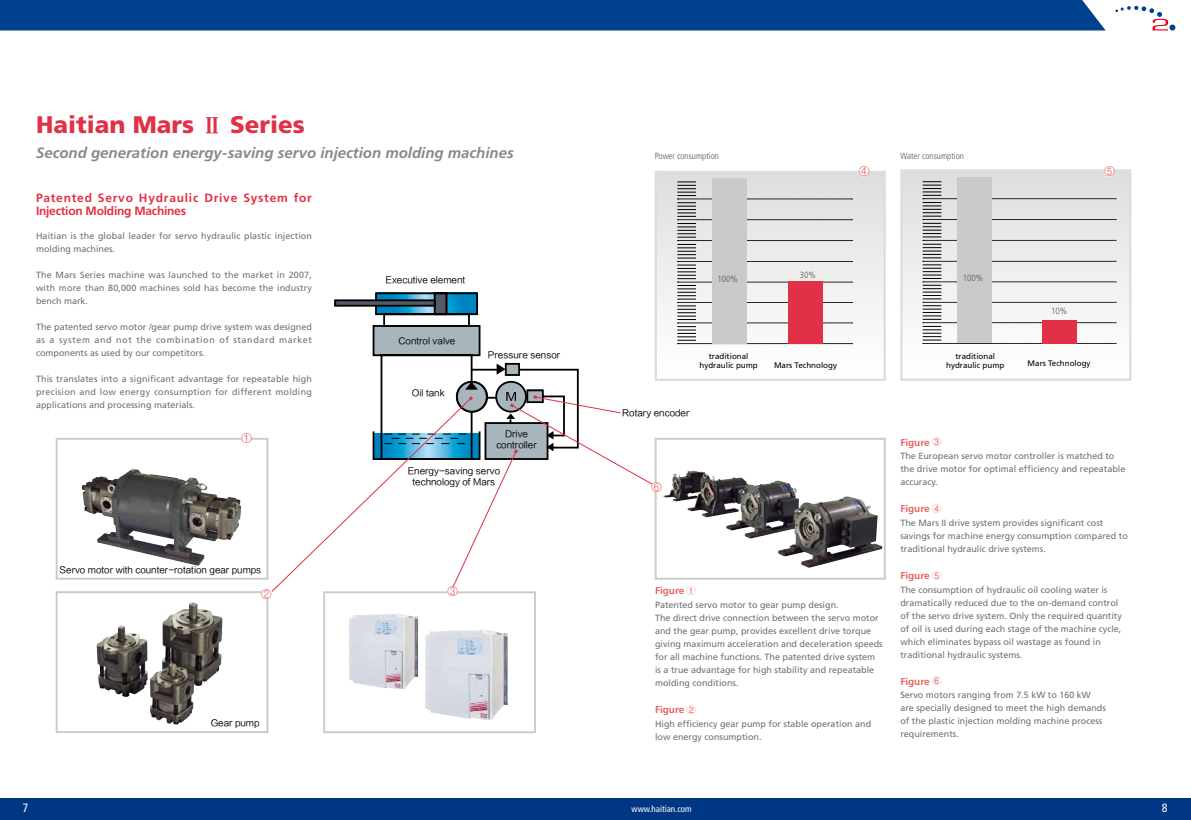
<style>
.page{position:relative;width:1191px;height:820px;background:#fff}
.page>*{position:absolute;margin:0;border:0;box-sizing:border-box;transform-origin:0 0}
.t1{font:900 24px "Frutiger";color:#e13146}
.t2{font:italic 700 15px "Frutiger";color:#898989}
.t3{font:700 12px/13px "Frutiger";letter-spacing:.065em;color:#e13146}
.t4{font:condensed 12px "Frutiger";color:#fff}
.t5{font:300 11px "ST Heiti SC";color:#e66462}
.t6{font:700 10px "Frutiger";color:#e66462}
.t7{font:9px/13px "Frutiger";color:#727171}
.t8{font:9px/11px "FZLTHK ZJRB GBK1 0";color:#000;text-align:center}
.t9{font:300 condensed 9px "Frutiger";color:#595757}
.t10{font:condensed 9px "Frutiger";color:#fff}
.t11{font:8px/9.6px "Frutiger";color:#000;text-align:center}
.s1{font-family:"FZDBSJW GB1 0";font-weight:400}
.s2{font-family:"FZLTHK ZJRB GBK1 0";font-weight:400;font-size:9px}
</style>
<div class="page">
<div style="left:0;top:0;width:1105px;height:30px;background:#00418f"></div>
<svg style="left:1115px;top:6px;width:60px;height:24px"></svg>
<div style="left:0;top:797px;width:1191px;height:22px;background:#003785"></div>
<div style="left:323px;top:591px;width:213px;height:142px;background:#fff;border:2px solid #c9caca"></div>
<img style="left:349px;top:613px;width:69px;height:75px">
<svg style="left:271px;top:531px;width:62px;height:61px"></svg>
<svg style="left:333px;top:292px;width:322px;height:300px"></svg>
<div style="left:901px;top:170px;width:229px;height:209px;background:linear-gradient(to bottom,#dddede,#fff)"></div>
<div style="left:900px;top:169px;width:231px;height:211px;border:2px solid #dcdddd"></div>
<svg style="left:922px;top:181px;width:194px;height:163px"></svg>
<div style="left:1042px;top:319px;width:34px;height:24px;background:#e13146"></div>
<div style="left:957px;top:177px;width:34px;height:166px;background:#c9caca"></div>
<div style="left:656px;top:172px;width:228px;height:208px;background:linear-gradient(to bottom,#dddede,#fff)"></div>
<div style="left:654px;top:171px;width:231px;height:210px;border:2px solid #dcdddd"></div>
<svg style="left:677px;top:182px;width:175px;height:162px"></svg>
<div style="left:788px;top:281px;width:34px;height:62px;background:#e13146"></div>
<div style="left:712px;top:178px;width:34px;height:165px;background:#c9caca"></div>
<img style="left:663px;top:470px;width:219px;height:97px">
<div style="left:654px;top:437px;width:231px;height:142px;border:2px solid #c9caca"></div>
<img style="left:81px;top:469px;width:160px;height:96px">
<div style="left:56px;top:437px;width:212px;height:142px;border:2px solid #c9caca"></div>
<svg style="left:96px;top:618px;width:127px;height:79px"></svg>
<img style="left:150px;top:602px;width:72px;height:123px">
<div style="left:56px;top:591px;width:212px;height:141px;border:2px solid #c9caca"></div>
<div style="left:859px;top:167px;width:10px;height:10px;background:#fff;border-radius:50%"></div>
<div style="left:1104px;top:167px;width:10px;height:10px;background:#fff;border-radius:50%"></div>
<img style="left:425px;top:629px;width:82px;height:90px">
<div style="left:447px;top:586px;width:10px;height:10px;background:#fff;border-radius:50%"></div>
<div style="left:241px;top:433px;width:10px;height:10px;background:#fff;border-radius:50%"></div>
<div style="left:261px;top:588px;width:10px;height:10px;background:#fff;border-radius:50%"></div>
<div style="left:651px;top:481px;width:10px;height:10px;background:#fff;border-radius:50%"></div>
<h1 class="t1" style="left:36px;top:110px;width:270px">Haitian Mars <span class="s1">Ⅱ</span> Series</h1>
<h2 class="t2" style="left:36px;top:143px;width:479px">Second generation energy-saving servo injection molding machines</h2>
<h3 class="t3" style="left:36px;top:191px;width:277px">Patented Servo Hydraulic Drive System for<br>Injection Molding Machines</h3>
<p class="t7" style="left:36px;top:229px;width:277px">Haitian is the global leader for servo hydraulic plastic injection molding machines.</p>
<p class="t7" style="left:36px;top:268px;width:277px;text-align:justify">The Mars Series machine was launched to the market in 2007, with more than 80,000 machines sold has become the industry bench mark.</p>
<p class="t7" style="left:36px;top:320px;width:277px;text-align:justify">The patented servo motor /gear pump drive system was designed as a system and not the combination of standard market components as used by our competitors.</p>
<p class="t7" style="left:36px;top:372px;width:277px;text-align:justify">This translates into a significant advantage for repeatable high precision and low energy consumption for different molding applications and processing materials.</p>
<p class="t8" style="left:385px;top:274px;width:81px">Executive element</p>
<p class="t8" style="left:398px;top:335px;width:59px">Control valve</p>
<p class="t8" style="left:488px;top:349px;width:74px">Pressure sensor</p>
<p class="t8" style="left:412px;top:387px;width:34px">Oil tank</p>
<p class="t5" style="left:241px;top:428px;width:12px">①</p>
<p class="t8" style="left:60px;top:564px;width:203px">Servo motor with counter-rotation gear pumps</p>
<p class="t5" style="left:261px;top:583px;width:12px">②</p>
<p class="t8" style="left:211px;top:717px;width:50px">Gear pump</p>
<p class="t8" style="left:496px;top:428px;width:42px">Drive controller</p>
<p class="t8" style="left:408px;top:465px;width:94px">Energy-saving servo technology of Mars</p>
<p class="t5" style="left:447px;top:581px;width:12px">③</p>
<p class="t9" style="left:654px;top:151px;width:66px">Power consumption</p>
<p class="t9" style="left:900px;top:151px;width:65px">Water consumption</p>
<p class="t5" style="left:859px;top:162px;width:12px">④</p>
<p class="t5" style="left:1104px;top:162px;width:12px">⑤</p>
<p class="t9" style="left:717px;top:273px;width:22px">100%</p>
<p class="t9" style="left:800px;top:270px;width:17px">30%</p>
<p class="t11" style="left:699px;top:351px;width:60px">traditional hydraulic pump</p>
<p class="t11" style="left:774px;top:360px;width:64px">Mars Technology</p>
<p class="t8" style="left:622px;top:407px;width:69px">Rotary encoder</p>
<p class="t9" style="left:963px;top:273px;width:22px">100%</p>
<p class="t9" style="left:1051px;top:306px;width:17px">10%</p>
<p class="t11" style="left:946px;top:351px;width:60px">traditional hydraulic pump</p>
<p class="t11" style="left:1027px;top:358px;width:64px">Mars Technology</p>
<p class="t5" style="left:651px;top:477px;width:12px">⑥</p>
<p class="t6" style="left:655px;top:584px;width:42px">Figure <span class="s2">①</span></p>
<p class="t7" style="left:655px;top:598px;width:229px">Patented servo motor to gear pump design.<br>The direct drive connection between the servo motor and the gear pump, provides excellent drive torque giving maximum acceleration and deceleration speeds for all machine functions. The patented drive system is a true advantage for high stability and repeatable molding conditions.</p>
<p class="t6" style="left:655px;top:703px;width:42px">Figure <span class="s2">②</span></p>
<p class="t7" style="left:655px;top:716px;width:218px">High efficiency gear pump for stable operation and low energy consumption.</p>
<p class="t6" style="left:900px;top:436px;width:42px">Figure <span class="s2">③</span></p>
<p class="t7" style="left:900px;top:449px;width:227px">The European servo motor controller is matched to the drive motor for optimal efficiency and repeatable accuracy.</p>
<p class="t6" style="left:900px;top:502px;width:42px">Figure <span class="s2">④</span></p>
<p class="t7" style="left:900px;top:516px;width:229px">The Mars II drive system provides significant cost savings for machine energy consumption compared to traditional hydraulic drive systems.</p>
<p class="t6" style="left:900px;top:569px;width:42px">Figure <span class="s2">⑤</span></p>
<p class="t7" style="left:900px;top:582px;width:223px">The consumption of hydraulic oil cooling water is dramatically reduced due to the on-demand control of the servo drive system. Only the required quantity of oil is used during each stage of the machine cycle, which eliminates bypass oil wastage as found in traditional hydraulic systems.</p>
<p class="t6" style="left:900px;top:675px;width:42px">Figure <span class="s2">⑥</span></p>
<p class="t7" style="left:900px;top:688px;width:207px">Servo motors ranging from 7.5 kW to 160 kW are specially designed to meet the high demands of the plastic injection molding machine process requirements.</p>
<h3 class="t4" style="left:23px;top:800px;width:7px">7</h3>
<p class="t10" style="left:631px;top:803px;width:62px">www.haitian.com</p>
<h3 class="t4" style="left:1161px;top:800px;width:7px">8</h3>
</div>
